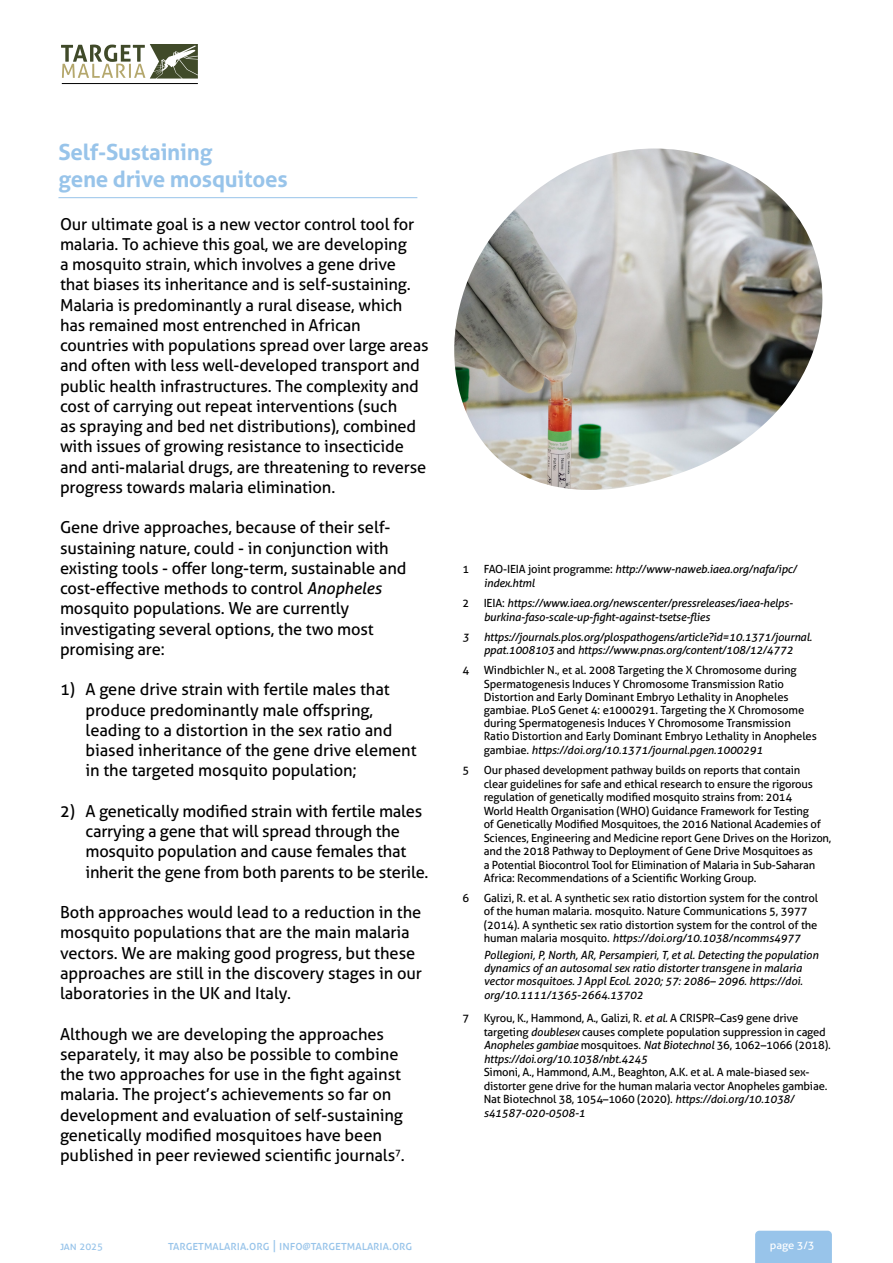
<style>
.page{position:relative;width:893px;height:1263px;background:#fff}
.page>*{position:absolute;margin:0;border:0;box-sizing:border-box;transform-origin:0 0}
.t1{font:700 22.35px/27px "Aller";letter-spacing:-.01em;color:#98c4ea}
.t2{font:16.5px/20.2px "Aller";letter-spacing:-.01em;color:#000}
.t3{font:12.9px "Aller";color:#98c4ea;scale:.93 1}
.t4{font:11.25px/13.5px "Aller";letter-spacing:-.015em;color:#000}
.t5{font:italic 11.25px/13.5px "Aller";letter-spacing:-.015em;color:#000}
.t6{font:10.65px "Aller";color:#fff;scale:1.06 1}
.t7{font:9.9px "Aller";color:#98c4ea}
.s1{font-style:italic}
.s2{font-size:11.4px}
.s3{font-style:normal}
.s4{font-size:11.25px}
</style>
<div class="page">
<hr style="left:62px;top:83px;width:136px;height:1px;background:#000">
<svg style="left:61px;top:44px;width:137px;height:35px"></svg>
<div style="left:755px;top:1231px;width:77px;height:32px;background:#98c4ea"></div>
<img style="left:454px;top:148px;width:369px;height:342px">
<hr style="left:58px;top:197px;width:359px;height:1px;background:#98c4ea">
<h1 class="t1" style="left:58px;top:138px;width:231px">Self-Sustaining<br>gene drive mosquitoes</h1>
<p class="t2" style="left:60px;top:213px;width:370px">Our ultimate goal is a new vector control tool for malaria. To achieve this goal, we are developing<br>a mosquito strain, which involves a gene drive that biases its inheritance and is self-sustaining.<br>Malaria is predominantly a rural disease, which has remained most entrenched in African countries with populations spread over large areas and often with less well-developed transport and public health infrastructures. The complexity and cost of carrying out repeat interventions (such<br>as spraying and bed net distributions), combined with issues of growing resistance to insecticide and anti-malarial drugs, are threatening to reverse progress towards malaria elimination.</p>
<p class="t2" style="left:60px;top:517px;width:348px">Gene drive approaches, because of their self&shy;sustaining nature, could - in conjunction with existing tools - offer long-term, sustainable and cost-effective methods to control <span class="s1">Anopheles </span>mosquito populations. We are currently investigating several options, the two most promising are:</p>
<p class="t2" style="left:86px;top:679px;width:333px;text-indent:-26px">1) A gene drive strain with fertile males that produce predominantly male offspring, leading to a distortion in the sex ratio and biased inheritance of the gene drive element in the targeted mosquito population;</p>
<p class="t2" style="left:86px;top:801px;width:345px;text-indent:-26px">2) A genetically modified strain with fertile males carrying a gene that will spread through the mosquito population and cause females that inherit the gene from both parents to be sterile.</p>
<p class="t2" style="left:60px;top:902px;width:363px">Both approaches would lead to a reduction in the mosquito populations that are the main malaria vectors. We are making good progress, but these approaches are still in the discovery stages in our laboratories in the UK and Italy.</p>
<p class="t2" style="left:60px;top:1023px;width:346px">Although we are developing the approaches separately, it may also be possible to combine the two approaches for use in the fight against malaria. The project’s achievements so far on development and evaluation of self-sustaining genetically modified mosquitoes have been published in peer reviewed scientific journals<sup>7</sup>.</p>
<p class="t7" style="left:60px;top:1240px;width:45px"><span class="s2">jan</span> 2025</p>
<p class="t3" style="left:168px;top:1237px;width:264px">targetmalaria.org | info@targetmalaria.org</p>
<p class="t4" style="left:462px;top:562px;width:8px">1</p>
<p class="t5" style="left:484px;top:562px;width:315px"><span class="s3">FAO-IEIA joint programme:</span> http://www-naweb.iaea.org/nafa/ipc/ index.html</p>
<p class="t4" style="left:462px;top:596px;width:8px">2</p>
<p class="t5" style="left:484px;top:596px;width:311px"><span class="s3">IEIA:</span> https://www.iaea.org/newscenter/pressreleases/iaea-helps&shy;burkina-faso-scale-up-fight-against-tsetse-flies</p>
<p class="t5" style="left:462px;top:630px;width:8px">3</p>
<p class="t5" style="left:484px;top:630px;width:330px">https://journals.plos.org/plospathogens/article?id=10.1371/journal. ppat.1008103 <span class="s3">and</span> https://www.pnas.org/content/108/12/4772</p>
<p class="t4" style="left:462px;top:664px;width:8px">4</p>
<p class="t4" style="left:484px;top:664px;width:335px">Windbichler N., et al. 2008 Targeting the X Chromosome during Spermatogenesis Induces Y Chromosome Transmission Ratio Distortion and Early Dominant Embryo Lethality in Anopheles gambiae. PLoS Genet 4: e1000291. Targeting the X Chromosome during Spermatogenesis Induces Y Chromosome Transmission Ratio Distortion and Early Dominant Embryo Lethality in Anopheles gambiae. <span class="s1">https://doi.org/10.1371/journal.pgen.1000291</span></p>
<p class="t4" style="left:462px;top:763px;width:8px">5</p>
<p class="t4" style="left:484px;top:763px;width:349px">Our phased development pathway builds on reports that contain<br>clear guidelines for safe and ethical research to ensure the rigorous regulation of genetically modified mosquito strains from: 2014<br>World Health Organisation (WHO) Guidance Framework for Testing<br>of Genetically Modified Mosquitoes, the 2016 National Academies of Sciences, Engineering and Medicine report Gene Drives on the Horizon, and the 2018 Pathway to Deployment of Gene Drive Mosquitoes as<br>a Potential Biocontrol Tool for Elimination of Malaria in Sub-Saharan Africa: Recommendations of a Scientific Working Group.</p>
<p class="t4" style="left:462px;top:891px;width:8px">6</p>
<p class="t4" style="left:484px;top:892px;width:336px">Galizi, R. et al. A synthetic sex ratio distortion system for the control of the human malaria. mosquito. Nature Communications 5, 3977 (2014). A synthetic sex ratio distortion system for the control of the human malaria mosquito. <span class="s1">https://doi.org/10.1038/ncomms4977</span></p>
<p class="t5" style="left:484px;top:948px;width:336px">Pollegioni, P, North, AR, Persampieri, T, et al. Detecting the population dynamics of an autosomal sex ratio distorter transgene in malaria vector mosquitoes. J Appl Ecol. 2020; 57: 2086– 2096. https://doi. org/10.1111/1365-2664.13702</p>
<p class="t4" style="left:462px;top:1011px;width:8px">7</p>
<p class="t4" style="left:484px;top:1011px;width:349px">Kyrou, K., Hammond, A., Galizi, R. <span class="s1">et al.</span> A CRISPR–Cas9 gene drive targeting <span class="s1">doublesex</span> causes complete population suppression in caged <span class="s1">Anopheles gambiae</span> mosquitoes. <span class="s1">Nat Biotechnol</span> 36, 1062–1066 (2018). <span class="s1">https://doi.org/10.1038/nbt.4245</span></p>
<p class="t4" style="left:484px;top:1065px;width:345px">Simoni, A., Hammond, A.M., Beaghton, A.K. et al. A male-biased sex&shy;distorter gene drive for the human malaria vector Anopheles gambiae.<br>Nat Biotechnol 38, 1054–1060 (2020). <span class="s1">https://doi.org/10.1038/ s41587-020-0508-1</span></p>
<p class="t6" style="left:770px;top:1239px;width:44px">page 3/<span class="s4">3</span></p>
</div>
